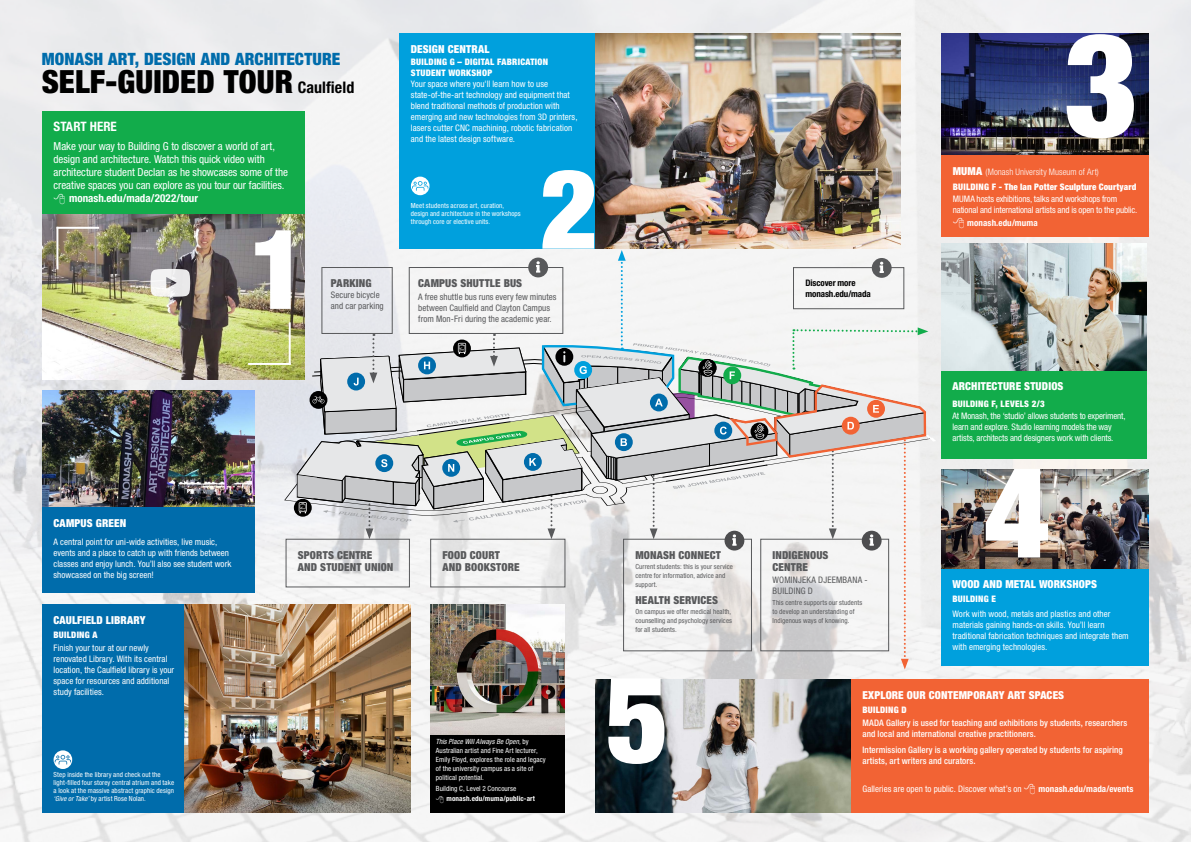
<style>
.page{position:relative;width:1191px;height:842px;background:#fff}
.page>*{position:absolute;margin:0;border:0;box-sizing:border-box;transform-origin:0 0}
.t1{font:900 condensed 144.3px "Helvetica Neue LT Pro";color:#fff}
.t2{font:900 condensed 127.7px "Helvetica Neue LT Pro";color:#fff}
.t3{font:900 condensed 120.8px "Helvetica Neue LT Pro";color:#fff}
.t4{font:900 condensed 111px "Helvetica Neue LT Pro";color:#fff}
.t5{font:900 condensed 32px "Helvetica Neue LT Pro";letter-spacing:.005em;color:#000}
.t6{font:900 condensed 17px "Helvetica Neue LT Pro";letter-spacing:.01em;color:#006cab}
.t7{font:700 condensed 13px "Helvetica Neue LT Pro";color:#fff}
.t8{font:condensed 11px/13px "Helvetica Neue LT Pro";letter-spacing:-.005em;color:#fff}
.t9{font:900 condensed 11px/12px "Helvetica Neue LT Pro";letter-spacing:.01em;color:#58595b}
.t10{font:900 condensed 11px "Helvetica Neue LT Pro";letter-spacing:.01em;color:#fff}
.t11{font:700 condensed 11px "Helvetica Neue LT Pro";color:#fff}
.t12{font:condensed 9px/11px "Helvetica Neue LT Pro";color:#fff}
.t13{font:500 condensed 9px/11px "Helvetica Neue LT Pro";letter-spacing:.01em;color:#fff}
.t14{font:900 condensed 9px/14.7px "Helvetica Neue LT Pro";letter-spacing:.03em;color:#fff}
.t15{font:condensed 9px/11px "Helvetica Neue LT Pro";letter-spacing:.005em;color:#58595b}
.t16{font:700 condensed 9px "Helvetica Neue LT Pro";letter-spacing:.01em;color:#fff}
.t17{font:700 condensed 9px/11px "Helvetica Neue LT Pro";letter-spacing:-.01em;color:#000}
.t18{font:condensed 7.1px/8.9px "Helvetica Neue LT Pro";letter-spacing:.015em;color:#fff}
.t19{font:700 condensed 7.1px "Helvetica Neue LT Pro";letter-spacing:.015em;color:#fff}
.t20{font:condensed 7px/8px "Helvetica Neue LT Pro";letter-spacing:.015em;color:#fff}
.t21{font:condensed 7px/9px "Helvetica Neue LT Pro";letter-spacing:.015em;color:#58595b}
.s1{font-weight:700;font-size:16px}
.s2{font-style:italic}
.s3{font-size:11px}
.s4{font-weight:300}
</style>
<div class="page">
<img style="left:0;top:0;width:1191px;height:842px">
<div style="left:42px;top:604px;width:150px;height:209px;background:#006cab"></div>
<svg style="left:54px;top:750px;width:18px;height:19px"></svg>
<img style="left:185px;top:604px;width:226px;height:209px">
<img style="left:595px;top:679px;width:256px;height:134px">
<div style="left:851px;top:679px;width:297px;height:134px;background:#f26334"></div>
<div style="left:431px;top:734px;width:134px;height:79px;background:#000"></div>
<img style="left:42px;top:390px;width:212px;height:118px">
<div style="left:42px;top:508px;width:212px;height:85px;background:#006cab"></div>
<div style="left:941px;top:371px;width:205px;height:88px;background:#12ac4b"></div>
<img style="left:941px;top:244px;width:205px;height:127px">
<img style="left:431px;top:669px;width:134px;height:65px">
<div style="left:941px;top:568px;width:207px;height:98px;background:#00a0dd"></div>
<img style="left:941px;top:470px;width:207px;height:98px">
<img style="left:595px;top:33px;width:305px;height:216px">
<img style="left:941px;top:33px;width:207px;height:123px">
<div style="left:941px;top:156px;width:207px;height:81px;background:#f26334"></div>
<img style="left:42px;top:213px;width:263px;height:166px">
<svg style="left:150px;top:269px;width:40px;height:28px"></svg>
<hr style="left:56px;top:227px;width:2px;height:42px;background:#fff">
<hr style="left:57px;top:227px;width:42px;height:2px;background:#fff">
<div style="left:42px;top:111px;width:263px;height:102px;background:#12ac4b"></div>
<div style="left:399px;top:33px;width:196px;height:216px;background:#00a0dd"></div>
<svg style="left:411px;top:177px;width:18px;height:18px"></svg>
<svg style="left:284px;top:250px;width:652px;height:419px"></svg>
<hr style="left:289px;top:322px;width:2px;height:43px;background:#fff">
<hr style="left:248px;top:363px;width:43px;height:2px;background:#fff">
<h3 class="t6" style="left:42px;top:49px;width:300px">MONASH ART, DESIGN AND ARCHITECTURE</h3>
<h3 class="t5" style="left:42px;top:62px;width:314px">SELF-GUIDED TOUR <span class="s1">Caulfield</span></h3>
<h3 class="t7" style="left:54px;top:119px;width:65px">START HERE</h3>
<p class="t8" style="left:54px;top:140px;width:236px">Make your way to Building G to discover a world of art, design and architecture. Watch this quick video with architecture student Declan as he showcases some of the creative spaces you can explore as you tour our facilities.</p>
<p class="t11" style="left:69px;top:191px;width:131px">monash.edu/mada/2022/tour</p>
<h3 class="t4" style="left:250px;top:201px;width:59px">1</h3>
<p class="t9" style="left:331px;top:277px;width:42px">PARKING</p>
<p class="t15" style="left:331px;top:289px;width:54px">Secure bicycle and car parking</p>
<p class="t10" style="left:411px;top:42px;width:80px">DESIGN CENTRAL</p>
<p class="t14" style="left:411px;top:56px;width:139px;line-height:11px">BUILDING G – DIGITAL FABRICATION<br>STUDENT WORKSHOP</p>
<p class="t12" style="left:411px;top:78px;width:168px">Your space where you'll learn how to use state‑of‑the-art technology and equipment that blend traditional methods of production with emerging and new technologies from 3D printers, lasers cutter CNC machining, robotic fabrication and the latest design software.</p>
<p class="t20" style="left:411px;top:201px;width:111px">Meet students across art, curation, design and architecture in the workshops through core or elective units.</p>
<h3 class="t4" style="left:540px;top:141px;width:59px">2</h3>
<p class="t9" style="left:418px;top:277px;width:105px">CAMPUS SHUTTLE BUS</p>
<p class="t15" style="left:418px;top:291px;width:140px">A free shuttle bus runs every few minutes between Caulfield and Clayton Campus from Mon-Fri during the academic year.</p>
<p class="t10" style="left:54px;top:516px;width:74px">CAMPUS GREEN</p>
<p class="t12" style="left:54px;top:536px;width:179px">A central point for uni-wide activities, live music, events and a place to catch up with friends between classes and enjoy lunch. You’ll also see student work showcased on the big screen!</p>
<p class="t10" style="left:54px;top:613px;width:93px">CAULFIELD LIBRARY</p>
<p class="t14" style="left:54px;top:628px;width:45px">BUILDING A</p>
<p class="t12" style="left:54px;top:642px;width:122px">Finish your tour at our newly renovated Library. With its central location, the Caulfield library is your space for resources and additional study facilities.</p>
<p class="t20" style="left:54px;top:770px;width:122px">Step inside the library and check out the light‑filled four storey central atrium and take a look at the massive abstract graphic design <span class="s2">‘Give or Take’</span> by artist Rose Nolan.</p>
<p class="t9" style="left:298px;top:549px;width:97px">SPORTS CENTRE<br>AND STUDENT UNION</p>
<p class="t9" style="left:442px;top:549px;width:79px">FOOD COURT<br>AND BOOKSTORE</p>
<p class="t18" style="left:436px;top:737px;width:111px"><span class="s2">This Place Will Always Be Open,</span> by Australian artist and Fine Art lecturer, Emily Floyd, explores the role and legacy of the university campus as a site of political potential.</p>
<p class="t18" style="left:436px;top:784px;width:82px">Building C, Level 2 Concourse</p>
<p class="t19" style="left:446px;top:794px;width:90px">monash.edu/muma/public-art</p>
<p class="t9" style="left:635px;top:549px;width:87px">MONASH CONNECT</p>
<p class="t21" style="left:635px;top:562px;width:99px">Current students: this is your service centre for information, advice and support.</p>
<p class="t9" style="left:635px;top:593px;width:84px">HEALTH SERVICES</p>
<p class="t21" style="left:635px;top:607px;width:98px;text-align:justify">On campus we offer medical health, counselling and psychology services for all students.</p>
<h3 class="t3" style="left:606px;top:645px;width:64px">5</h3>
<p class="t17" style="left:805px;top:277px;width:67px">Discover more monash.edu/mada</p>
<p class="t9" style="left:772px;top:549px;width:57px">INDIGENOUS<br>CENTRE</p>
<p class="t15" style="left:772px;top:575px;width:95px">WOMINJEKA DJEEMBANA -<br>BUILDING D</p>
<p class="t21" style="left:772px;top:598px;width:91px">This centre supports our students to develop an understanding of<br>Indigenous ways of knowing.</p>
<h1 class="t1" style="left:1063px;top:-4px;width:77px">3</h1>
<p class="t14" style="left:952px;top:164px;width:185px"><span class="s3">MUMA</span> <span class="s4">(Monash University Museum of Art)<br></span>BUILDING F - The Ian Potter Sculpture Courtyard</p>
<p class="t12" style="left:952px;top:193px;width:186px">MUMA hosts exhibitions, talks and workshops from national and international artists and is open to the public.</p>
<p class="t16" style="left:967px;top:217px;width:72px">monash.edu/muma</p>
<p class="t10" style="left:952px;top:379px;width:112px">ARCHITECTURE STUDIOS</p>
<p class="t14" style="left:952px;top:396px;width:94px">BUILDING F, LEVELS 2/3</p>
<p class="t12" style="left:952px;top:410px;width:175px">At Monash, the ‘studio’ allows students to experiment, learn and explore. Studio learning models the way artists, architects and designers work with clients.</p>
<h2 class="t2" style="left:983px;top:433px;width:68px">4</h2>
<p class="t10" style="left:952px;top:577px;width:146px">WOOD AND METAL WORKSHOPS</p>
<p class="t14" style="left:952px;top:591px;width:45px">BUILDING E</p>
<p class="t12" style="left:952px;top:609px;width:178px">Work with wood, metals and plastics and other materials gaining hands-on skills. You’ll learn traditional fabrication techniques and integrate them with emerging technologies.</p>
<p class="t10" style="left:862px;top:688px;width:203px">EXPLORE OUR CONTEMPORARY ART SPACES</p>
<p class="t14" style="left:862px;top:702px;width:46px">BUILDING D</p>
<p class="t13" style="left:862px;top:717px;width:266px">MADA Gallery is used for teaching and exhibitions by students, researchers and local and international creative practitioners.</p>
<p class="t13" style="left:862px;top:744px;width:262px">Intermission Gallery is a working gallery operated by students for aspiring artists, art writers and curators.</p>
<p class="t12" style="left:862px;top:783px;width:161px">Galleries are open to public. Discover what’s on</p>
<p class="t16" style="left:1038px;top:783px;width:96px">monash.edu/mada/events</p>
</div>
